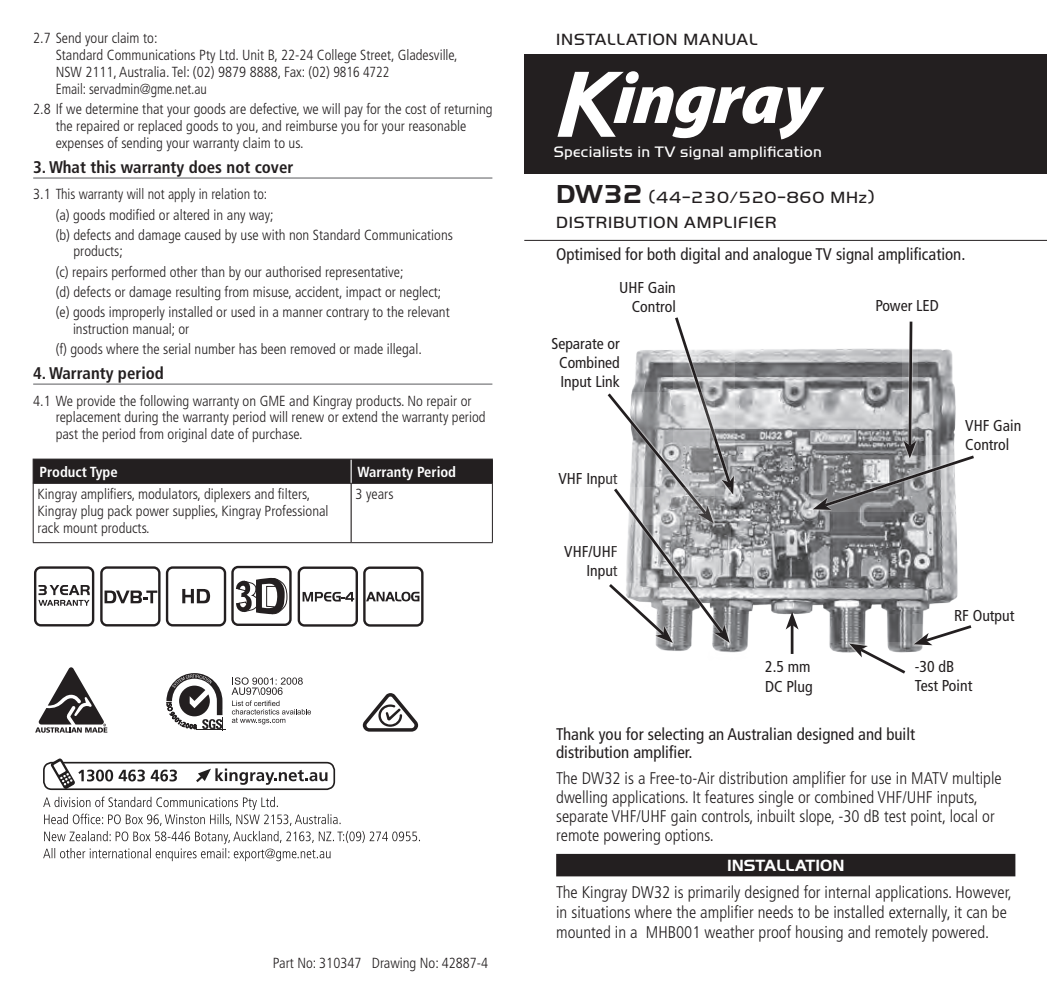
<style>
.page{position:relative;width:1047px;height:989px;background:#fff}
.page>*{position:absolute;margin:0;border:0;box-sizing:border-box;transform-origin:0 0}
.t1{font:300 condensed 16.88px/19.1px "Frutiger LT";color:#231f20}
.t2{font:condensed 16.88px/18px "Frutiger LT";color:#231f20}
.t3{font:300 16.88px/25px "Handel Gothic EF";letter-spacing:.05em;color:#231f20}
.t4{font:700 condensed 16.88px "Frutiger LT";color:#231f20}
.t5{font:700 16.88px "Handel Gothic EF";color:#fff}
.t6{font:condensed 15.75px/19.1px "Frutiger LT";color:#231f20}
.t7{font:300 15.75px "Handel Gothic EF";letter-spacing:.02em;color:#fff}
.t8{font:300 condensed 14.62px/16.9px "Frutiger LT";color:#231f20}
.t9{font:700 condensed 14.62px "Frutiger LT";color:#fff}
.s1{font-weight:700;font-size:27px}
</style>
<div class="page">
<hr style="left:524px;top:240px;width:523px;height:1px;background:#231f20">
<img style="left:655px;top:349px;width:303px;height:304px">
<svg style="left:787px;top:613px;width:13px;height:41px"></svg>
<hr style="left:791px;top:625px;width:2px;height:29px;background:#231f20">
<svg style="left:786px;top:612px;width:13px;height:18px"></svg>
<svg style="left:912px;top:624px;width:46px;height:23px"></svg>
<svg style="left:914px;top:623px;width:58px;height:22px"></svg>
<svg style="left:848px;top:642px;width:58px;height:11px"></svg>
<svg style="left:849px;top:644px;width:59px;height:30px"></svg>
<svg style="left:811px;top:455px;width:147px;height:57px"></svg>
<svg style="left:813px;top:321px;width:161px;height:189px"></svg>
<svg style="left:607px;top:317px;width:127px;height:326px"></svg>
<div style="left:524px;top:54px;width:523px;height:120px;background:#231f20"></div>
<svg style="left:557px;top:71px;width:267px;height:68px"></svg>
<div style="left:556px;top:854px;width:459px;height:22px;background:#231f20"></div>
<hr style="left:33px;top:177px;width:459px;height:2px;background:#6c6d70">
<hr style="left:33px;top:384px;width:459px;height:1px;background:#6c6d70">
<svg style="left:35px;top:667px;width:72px;height:66px"></svg>
<svg style="left:166px;top:673px;width:145px;height:58px"></svg>
<div style="left:231px;top:566px;width:61px;height:60px;border:2px solid #231f20;border-radius:6px"></div>
<svg style="left:236px;top:578px;width:52px;height:37px"></svg>
<div style="left:100px;top:566px;width:61px;height:60px;border:2px solid #231f20;border-radius:6px"></div>
<svg style="left:105px;top:591px;width:52px;height:12px"></svg>
<div style="left:166px;top:566px;width:60px;height:60px;border:2px solid #231f20;border-radius:6px"></div>
<svg style="left:182px;top:589px;width:28px;height:14px"></svg>
<div style="left:298px;top:567px;width:60px;height:60px;border:2px solid #231f20;border-radius:6px"></div>
<svg style="left:303px;top:592px;width:51px;height:10px"></svg>
<div style="left:34px;top:566px;width:60px;height:60px;border:2px solid #231f20;border-radius:6px"></div>
<svg style="left:38px;top:585px;width:52px;height:21px"></svg>
<div style="left:363px;top:567px;width:61px;height:60px;border:2px solid #231f20;border-radius:6px"></div>
<svg style="left:366px;top:592px;width:53px;height:9px"></svg>
<svg style="left:363px;top:693px;width:55px;height:39px"></svg>
<hr style="left:351px;top:484px;width:1px;height:58px;background:#231f20">
<div style="left:33px;top:459px;width:460px;height:24px;background:#231f20"></div>
<hr style="left:33px;top:483px;width:318px;height:1px;background:#231f20">
<hr style="left:351px;top:483px;width:142px;height:1px;background:#231f20">
<hr style="left:33px;top:542px;width:318px;height:1px;background:#231f20">
<hr style="left:351px;top:542px;width:142px;height:1px;background:#231f20">
<hr style="left:33px;top:484px;width:1px;height:58px;background:#231f20">
<hr style="left:492px;top:484px;width:1px;height:58px;background:#231f20">
<svg style="left:50px;top:758px;width:127px;height:29px"></svg>
<div style="left:43px;top:762px;width:292px;height:28px;border:2px solid #211e1e;border-radius:8px"></div>
<svg style="left:43px;top:797px;width:377px;height:64px"></svg>
<svg style="left:196px;top:768px;width:131px;height:17px"></svg>
<p class="t8" style="left:56px;top:30px;width:404px;text-indent:-22px">2.7 Send your claim to:<br>Standard Communications Pty Ltd. Unit B, 22-24 College Street, Gladesville, NSW 2111, Australia. Tel: (02) 9879 8888, Fax: (02) 9816 4722<br>Email: servadmin@gme.net.au</p>
<p class="t8" style="left:56px;top:100px;width:438px;text-indent:-23px">2.8 If we determine that your goods are defective, we will pay for the cost of returning the repaired or replaced goods to you, and reimburse you for your reasonable expenses of sending your warranty claim to us.</p>
<p class="t4" style="left:33px;top:157px;width:262px">3. What this warranty does not cover</p>
<p class="t8" style="left:56px;top:185px;width:399px;line-height:20px;text-indent:-22px">3.1 This warranty will not apply in relation to:<br>(a) goods modified or altered in any way;<br>(b) defects and damage caused by use with non Standard Communications</p>
<p class="t8" style="left:56px;top:242px;width:396px;line-height:20px;text-indent:18px">products;<br>(c) repairs performed other than by our authorised representative;<br>(d) defects or damage resulting from misuse, accident, impact or neglect; (e) goods improperly installed or used in a manner contrary to the relevant</p>
<p class="t8" style="left:56px;top:319px;width:368px;line-height:20px;text-indent:17px">instruction manual; or<br>(f) goods where the serial number has been removed or made illegal.</p>
<p class="t4" style="left:33px;top:363px;width:132px">4. Warranty period</p>
<p class="t8" style="left:56px;top:392px;width:431px;text-indent:-22px">4.1 We provide the following warranty on GME and Kingray products. No repair or replacement during the warranty period will renew or extend the warranty period past the period from original date of purchase.</p>
<p class="t9" style="left:40px;top:463px;width:80px">Product Type</p>
<p class="t9" style="left:358px;top:463px;width:100px">Warranty Period</p>
<p class="t8" style="left:38px;top:485px;width:292px">Kingray amplifiers, modulators, diplexers and filters,<br>Kingray plug pack power supplies, Kingray Professional rack mount products.</p>
<p class="t8" style="left:356px;top:485px;width:39px">3 years</p>
<p class="t8" style="left:273px;top:955px;width:217px">Part No: 310347 Drawing No: 42887-4</p>
<p class="t3" style="left:556px;top:27px;width:203px">INSTALLATION MANUAL</p>
<p class="t7" style="left:554px;top:142px;width:269px">Specialists in TV signal amplification</p>
<p class="t3" style="left:556px;top:185px;width:320px"><span class="s1">DW32</span> (44–230/520–860 MHz)<br>DISTRIBUTION AMPLIFIER</p>
<p class="t2" style="left:556px;top:245px;width:411px">Optimised for both digital and analogue TV signal amplification.</p>
<p class="t6" style="left:619px;top:278px;width:58px;text-align:right">UHF Gain<br>Control</p>
<p class="t6" style="left:551px;top:334px;width:70px;text-align:center">Separate or<br>Combined<br>Input Link</p>
<p class="t6" style="left:558px;top:469px;width:61px">VHF Input</p>
<p class="t6" style="left:564px;top:542px;width:55px;text-align:right">VHF/UHF<br>Input</p>
<p class="t6" style="left:765px;top:658px;width:49px">2.5 mm<br>DC Plug</p>
<p class="t6" style="left:875px;top:296px;width:65px">Power LED</p>
<p class="t6" style="left:965px;top:416px;width:58px">VHF Gain<br>Control</p>
<p class="t6" style="left:954px;top:606px;width:62px">RF Output</p>
<p class="t6" style="left:915px;top:658px;width:59px">-30 dB<br>Test Point</p>
<p class="t2" style="left:556px;top:726px;width:360px">Thank you for selecting an Australian designed and built distribution amplifier.</p>
<p class="t1" style="left:556px;top:769px;width:447px">The DW32 is a Free-to-Air distribution amplifier for use in MATV multiple dwelling applications. It features single or combined VHF/UHF inputs, separate VHF/UHF gain controls, inbuilt slope, -30 dB test point, local or remote powering options.</p>
<p class="t5" style="left:727px;top:856px;width:119px">INSTALLATION</p>
<p class="t1" style="left:556px;top:882px;width:457px;line-height:20.2px">The Kingray DW32 is primarily designed for internal applications. However, in situations where the amplifier needs to be installed externally, it can be mounted in a MHB001 weather proof housing and remotely powered.</p>
</div>
